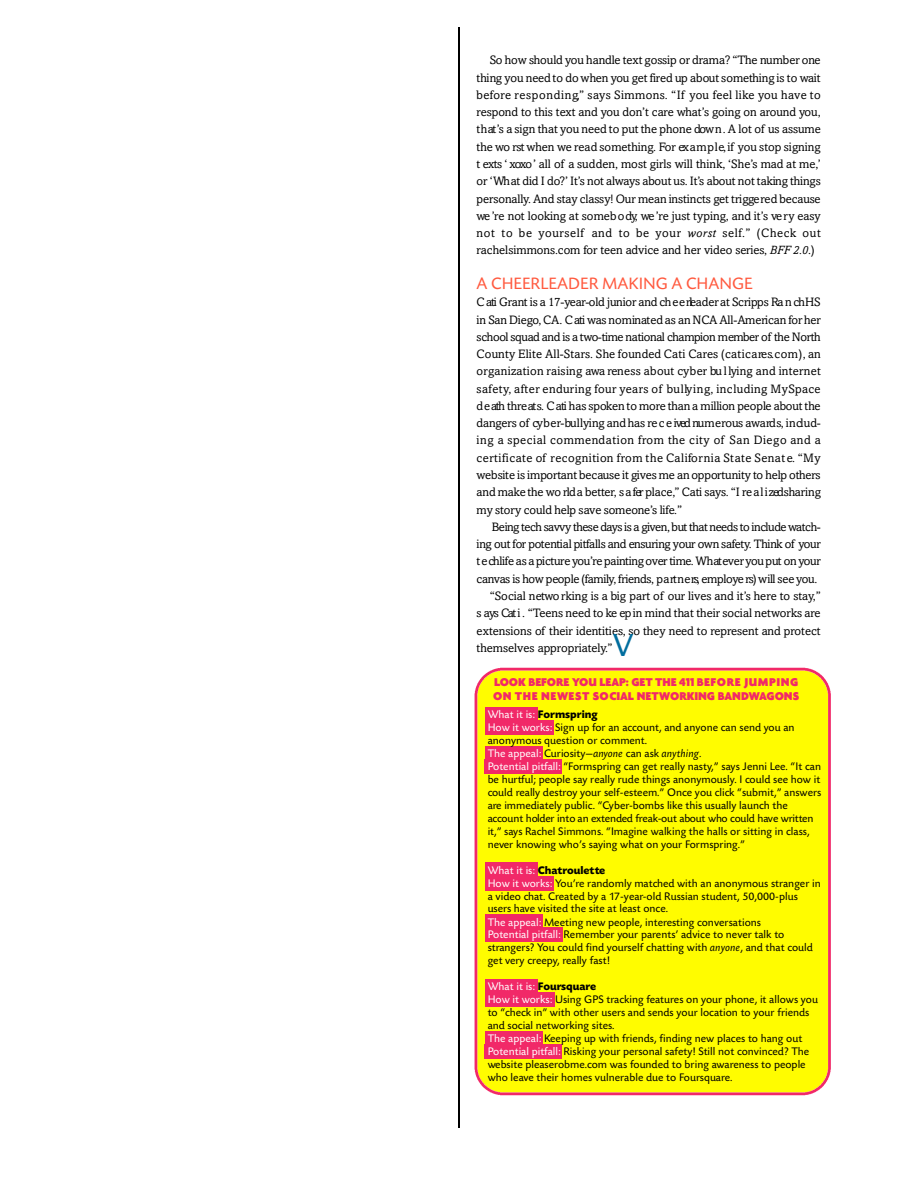
<style>
.page{position:relative;width:918px;height:1188px;background:#fff}
.page>*{position:absolute;margin:0;border:0;box-sizing:border-box;transform-origin:0 0}
.t1{font:28.8px "Geneva";color:#006d9e}
.t2{font:17.25px "Today SB";letter-spacing:-.005em;color:#ff593e}
.t3{font:12.3px/17.2px "Amasis";letter-spacing:-.005em;color:#000;text-align:justify}
.t4{font:12.3px "Amasis";letter-spacing:-.03em;color:#000}
.t5{font:900 12.3px/13.2px "Agenda";letter-spacing:-.005em;color:#f12968}
.t6{font:12.3px "Amasis";letter-spacing:-.04em;color:#000}
.t7{font:11.55px/12.9px "Today SB";color:#000}
.s1{font-style:italic}
.s2{color:#fff}
.s3{font-weight:700}
</style>
<div class="page">
<div style="left:475px;top:668px;width:356px;height:427px;background:#fffc00"></div>
<hr style="left:458px;top:27px;width:1px;height:1101px;background:#000">
<div style="left:485px;top:707px;width:52px;height:15px;background:#f12968"></div>
<div style="left:485px;top:720px;width:69px;height:15px;background:#f12968"></div>
<div style="left:485px;top:863px;width:52px;height:14px;background:#f12968"></div>
<div style="left:485px;top:876px;width:69px;height:14px;background:#f12968"></div>
<div style="left:485px;top:979px;width:52px;height:15px;background:#f12968"></div>
<div style="left:485px;top:993px;width:69px;height:14px;background:#f12968"></div>
<div style="left:485px;top:746px;width:58px;height:14px;background:#f12968"></div>
<div style="left:485px;top:759px;width:77px;height:14px;background:#f12968"></div>
<div style="left:485px;top:915px;width:58px;height:14px;background:#f12968"></div>
<div style="left:485px;top:928px;width:77px;height:14px;background:#f12968"></div>
<div style="left:485px;top:1031px;width:58px;height:14px;background:#f12968"></div>
<div style="left:485px;top:1044px;width:77px;height:15px;background:#f12968"></div>
<p class="t3" style="left:477px;top:52px;width:346px;text-indent:13px">So how should you handle text gossip or drama? “The number one thing you need to do when you get fired up about something is to wa it b e fo re re s p o n d in g,” s ays Simmons. “ I f you feel like you have to respond to this text and you don’t care what’s going on around you, th at’s a sign that you need to put the phone dow n . A lot of us assume the wo rst when we read something. For ex a m p le,if you stop signing t exts ‘ xoxo ’ all of a sudd e n , most girls will think, ‘S h e ’s mad at me,’ or ‘Wh at did I do?’ It’s not always about us. It’s about not taking things p e rs o n a lly. And stay classy! Our mean instincts get trigge red because we ’re not looking at someb o dy, we ’re just typing, and it’s ve ry easy not to be yo u rs e lf and to be your <span class="s1">wo rs t</span> s e lf.” ( C h e ck out rachelsimmons.com for teen advice and her video series, <span class="s1">BFF 2.0</span>.)</p>
<h2 class="t2" style="left:477px;top:274px;width:278px">A CHEERLEADER MAKING A CHANGE</h2>
<p class="t3" style="left:477px;top:293px;width:346px">C ati Grant is a 17-ye a r-old junior and ch e e rleader at Scripps Ra n ch HS in San Diego, C A . C ati was nominated as an NCA All-American for her s chool squad and is a two-time national champion member of the North County Elite A ll-S ta rs. She founded Cati Cares (catic a re s.c o m ), an o rga n iz ation raising awa reness about cyber bu l lying and internet s a fe ty, after enduring four ye a rs of bu lly in g, in cluding MySpace d e ath thre at s. C ati has spoken to more than a million people about the d a n ge rs of cy b e r-bu llying and has re c e ived nu m e rous awa rd s, in clu d&shy;ing a special commendation from the city of San Diego and a c e rtific ate of re c ognition from the Califo rnia State Senat e. “My website is important because it givesme an opportunity to help others and make the wo rld a better, s a fer place,” C ati say s. “I re a l i zed sharing my story could help save someone’s life.”</p>
<p class="t6" style="left:492px;top:520px;width:330px">Being tech savvy these days isa give n , but that needs to include watch-</p>
<p class="t4" style="left:477px;top:537px;width:346px">ing out for potential pitfalls and ensuring your own safe ty. Think of yo u r</p>
<p class="t4" style="left:477px;top:554px;width:346px">t e chlife as a picture yo u ’re painting over time.Wh ateveryouput on yo u r</p>
<p class="t4" style="left:477px;top:571px;width:342px">c a nvas is how people (fa m ily, frie n d s, p a rt n e rs, e m p loye rs) will see yo u .</p>
<p class="t3" style="left:490px;top:587px;width:333px">“Social netwo rking is a big part of our lives and it’s here to stay,”</p>
<p class="t3" style="left:477px;top:604px;width:345px">s ays Cat i . “ Teens need to ke ep in mind that their social netwo rks are</p>
<p class="t3" style="left:477px;top:622px;width:346px">extensions of their identities, so they need to represent and protect</p>
<p class="t3" style="left:477px;top:639px;width:138px">themselves appropriately.”</p>
<h1 class="t1" style="left:613px;top:628px;width:22px">V</h1>
<p class="t5" style="left:493px;top:676px;width:307px">LOOK BEFORE YOU LEAP: GET THE 411 BEFORE JUMPING<br>ON THE NEWEST SOCIAL NETWORKING BANDWAGONS</p>
<p class="t7" style="left:488px;top:708px;width:335px"><span class="s2">What it is:</span> <span class="s3">Formspring<br></span><span class="s2">How it works:</span> Sign up for an account, and anyone can send you an anonymous question or comment.<br><span class="s2">The appeal:</span> Curiosity—<span class="s1">anyone</span> can ask <span class="s1">anything</span>.<br><span class="s2">Potential pitfall:</span> “Formspring can get really nasty,” says Jenni Lee. “It can be hurtful; people say really rude things anonymously. I could see how it could really destroy your self-esteem.” Once you click “submit,” answers are immediately public. “Cyber-bombs like this usually launch the<br>a ccount holder into an extended fre a k-out about who could have writte n it,” says Rachel Simmons. “Imagine walking the halls or sitting in class, never knowing who’s saying what on your Formspring.”</p>
<p class="t7" style="left:488px;top:864px;width:335px"><span class="s2">What it is:</span> <span class="s3">Chatroulette<br></span><span class="s2">How it works:</span> You’re randomly matched with an anonymous stranger in a video chat. Created by a 17-year-old Russian student, 50,000-plus users have visited the site at least once.<br><span class="s2">The appeal:</span> Meeting new people, interesting conversations<br><span class="s2">Potential pitfall:</span> Remember your parents’ advice to never talk to strangers? You could find yourself chatting with <span class="s1">anyone</span>, and that could get very creepy, really fast!</p>
<p class="t7" style="left:488px;top:980px;width:332px"><span class="s2">What it is:</span> <span class="s3">Foursquare<br></span><span class="s2">How it works:</span> Using GPS tracking features on your phone, it allows you to “check in” with other users and sends your location to your friends and social networking sites.<br><span class="s2">The appeal:</span> Keeping up with friends, finding new places to hang out <span class="s2">Potential pitfall:</span> Risking your personal safety! Still not convinced? The website pleaserobme.com was founded to bring awareness to people who leave their homes vulnerable due to Foursquare.</p>
</div>
